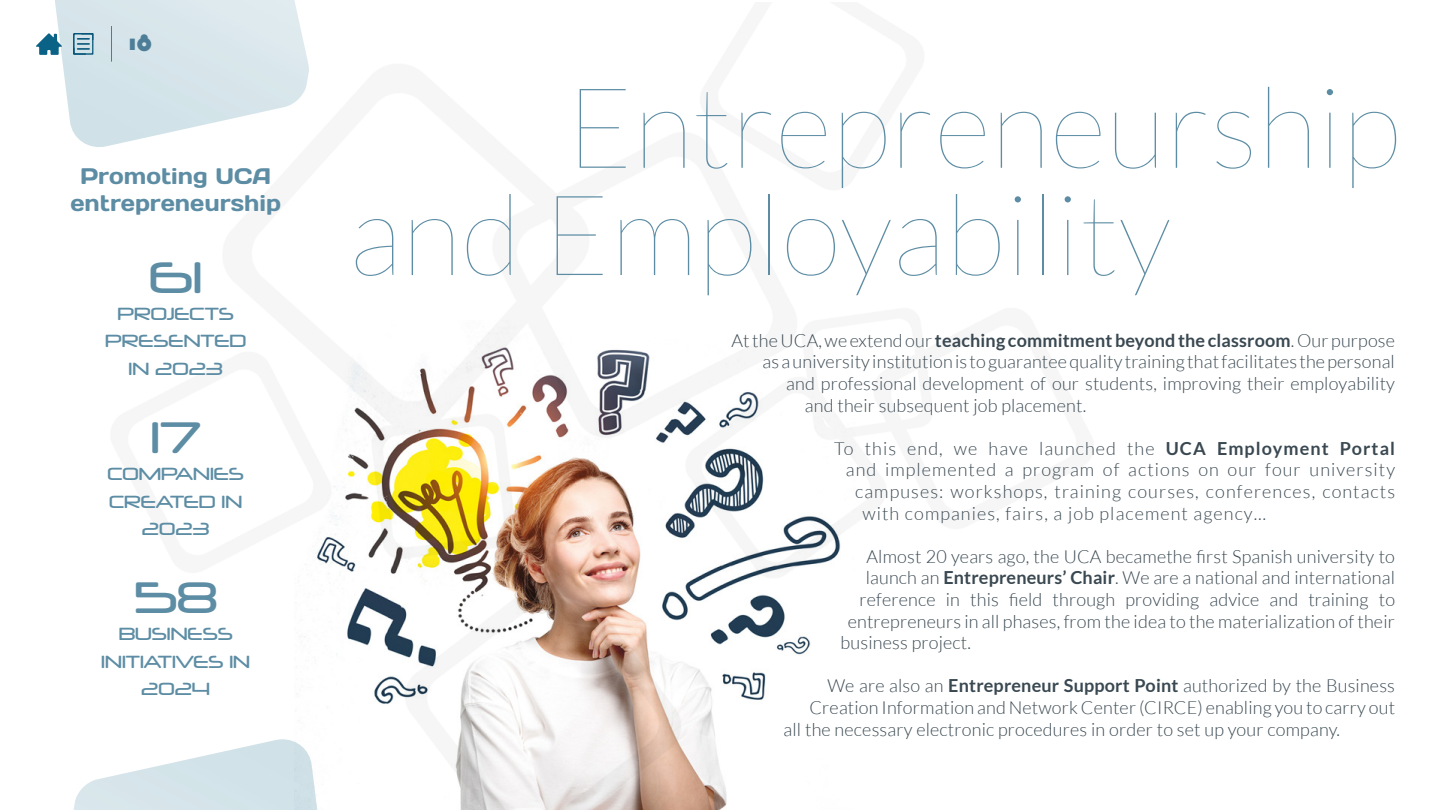
<style>
.page{position:relative;width:1440px;height:810px;background:#fff}
.page>*{position:absolute;margin:0;border:0;box-sizing:border-box;transform-origin:0 0}
.t1{font:100 112.5px/107.2px "Lato";color:#5d8da4}
.t2{font:42.3px "Neuropol";color:#5d8da4}
.t3{font:22.5px/27px "Days One";color:#5d8da4;text-align:center}
.t4{font:700 19.5px "Variex OT";color:#5d8da4}
.t5{font:300 18px "Lato";letter-spacing:.01em;color:#394851}
.t6{font:300 18px "Lato";letter-spacing:.06em;color:#394851}
.t7{font:700 18px "Lato";letter-spacing:.01em;color:#394851}
.t8{font:16.88px/27.2px "Neuropol";color:#5d8da4;text-align:center}
.s1{font-weight:300}
.s2{font-weight:700}
</style>
<div class="page">
<img style="left:304px;top:320px;width:552px;height:490px">
<img style="left:47px;top:0;width:262px;height:147px">
<img style="left:73px;top:739px;width:261px;height:71px">
<p class="t4" style="left:129px;top:28px;width:25px">18</p>
<p class="t3" style="left:70px;top:162px;width:212px">Promoting UCA entrepreneurship</p>
<h2 class="t2" style="left:149px;top:251px;width:55px">61</h2>
<p class="t8" style="left:105px;top:300px;width:143px">PROJECTS<br>PRESENTED<br>IN 2023</p>
<h2 class="t2" style="left:150px;top:411px;width:52px">17</h2>
<p class="t8" style="left:107px;top:460px;width:138px">COMPANIES<br>CREATED IN<br>2023</p>
<h2 class="t2" style="left:134px;top:571px;width:85px">58</h2>
<p class="t8" style="left:101px;top:620px;width:150px">BUSINESS<br>INITIATIVES IN<br>2024</p>
<h1 class="t1" style="left:349px;top:75px;width:1053px;text-indent:217px">Entrepreneurship and Employability</h1>
<p class="t7" style="left:731px;top:330px;width:665px"><span class="s1">At the UCA, we extend our</span> teaching commitment beyond the classroom<span class="s1">. Our purpose</span></p>
<p class="t5" style="left:763px;top:352px;width:634px">as a university institution is to guarantee quality training that facilitates the personal</p>
<p class="t5" style="left:786px;top:374px;width:610px">and professional development of our students, improving their employability</p>
<p class="t5" style="left:805px;top:395px;width:283px">and their subsequent job placement.</p>
<p class="t6" style="left:834px;top:439px;width:562px">To this end, we have launched the <span class="s2">UCA Employment Portal</span></p>
<p class="t6" style="left:846px;top:460px;width:551px">and implemented a program of actions on our four university</p>
<p class="t6" style="left:855px;top:482px;width:541px">campuses: workshops, training courses, conferences, contacts</p>
<p class="t6" style="left:862px;top:503px;width:405px">with companies, fairs, a job placement agency…</p>
<p class="t5" style="left:866px;top:547px;width:530px">Almost 20 years ago, the UCA becamethe first Spanish university to</p>
<p class="t5" style="left:866px;top:568px;width:531px">launch an <span class="s2">Entrepreneurs’ Chair</span>. We are a national and international</p>
<p class="t5" style="left:859px;top:590px;width:537px">reference in this field through providing advice and training to</p>
<p class="t5" style="left:848px;top:611px;width:549px">entrepreneurs in all phases, from the idea to the materialization of their</p>
<p class="t5" style="left:841px;top:633px;width:132px">business project.</p>
<p class="t5" style="left:827px;top:676px;width:569px">We are also an <span class="s2">Entrepreneur Support Point</span> authorized by the Business</p>
<p class="t5" style="left:809px;top:698px;width:587px">Creation Information and Network Center (CIRCE) enabling you to carry out</p>
<p class="t5" style="left:784px;top:719px;width:558px">all the necessary electronic procedures in order to set up your company.</p>
</div>
